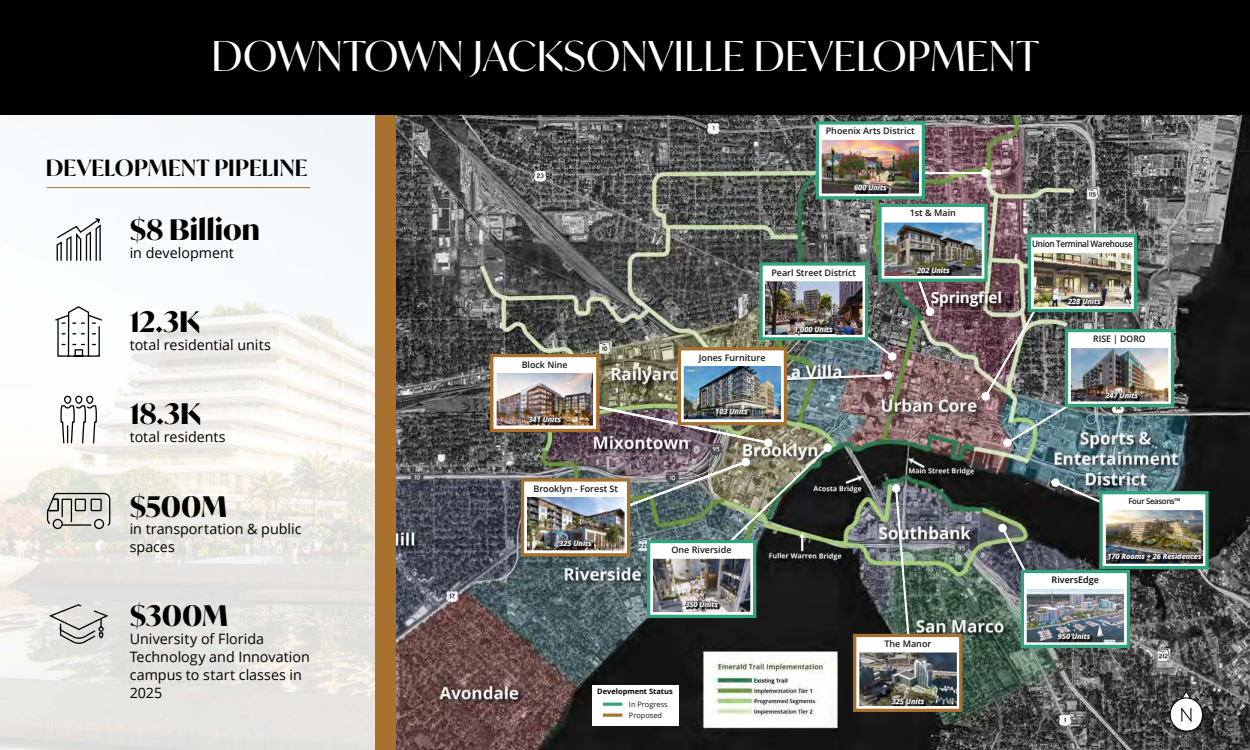
<style>
.page{position:relative;width:1250px;height:750px;background:#fff}
.page>*{position:absolute;margin:0;border:0;box-sizing:border-box;transform-origin:0 0}
.t1{font:41.25px "Ivy Mode";letter-spacing:.01em;color:#fff}
.t2{font:700 28.38px "Ivy Mode";letter-spacing:-.005em;color:#000}
.t3{font:600 22.5px "Ivy Mode";letter-spacing:.005em;color:#000}
.t4{font:700 15.25px "Open Sans";letter-spacing:-.01em;color:#fff}
.t5{font:14.25px/17.9px "Open Sans";color:#000}
.t6{font:600 9px "Open Sans";color:#171618}
.t7{font:600 9px "Open Sans";letter-spacing:-.04em;color:#171618;scale:.91 1}
.t8{font:600 9px "Open Sans";color:#000}
.t9{font:600 9px "Open Sans";color:#171618;scale:.96 1}
.t10{font:600 8.88px "Open Sans";color:#171618}
.t11{font:600 8.12px "Open Sans";letter-spacing:-.04em;color:#171618;scale:.96 1}
.t12{font:italic 700 7.38px "Open Sans";color:#fff}
.t13{font:7.38px/11px "Open Sans";color:#171618}
.t14{font:700 7.38px "Open Sans";color:#000}
</style>
<div class="page">
<img style="left:0;top:114px;width:375px;height:636px">
<img style="left:396px;top:114px;width:854px;height:636px">
<hr style="left:923px;top:172px;width:62px;height:2px;background:#fff">
<div style="left:981px;top:169px;width:9px;height:8px;background:#fff;border-radius:50%"></div>
<div style="left:818px;top:124px;width:104px;height:14px;background:#fff"></div>
<div style="left:881px;top:206px;width:104px;height:14px;background:#fff"></div>
<img style="left:820px;top:138px;width:101px;height:57px">
<div style="left:878px;top:204px;width:110px;height:78px;border:3px solid #31a47d"></div>
<div style="left:816px;top:121px;width:109px;height:78px;border:3px solid #31a47d"></div>
<div style="left:490px;top:354px;width:109px;height:78px;border:3px solid #a8712e"></div>
<img style="left:493px;top:219px;width:714px;height:513px">
<div style="left:375px;top:105px;width:21px;height:645px;background:#a8712e"></div>
<div style="left:0;top:0;width:1250px;height:114px;background:#000"></div>
<svg style="left:55px;top:217px;width:46px;height:45px"></svg>
<svg style="left:54px;top:305px;width:50px;height:52px"></svg>
<svg style="left:61px;top:395px;width:36px;height:50px"></svg>
<svg style="left:46px;top:492px;width:65px;height:38px;background:#b9b8b2"></svg>
<svg style="left:47px;top:604px;width:63px;height:40px;background:#c8c8c5"></svg>
<hr style="left:47px;top:187px;width:263px;height:1px;background:#a8712e">
<h1 class="t1" style="left:212px;top:28px;width:829px">DOWNTOWN JACKSONVILLE DEVELOPMENT</h1>
<h3 class="t3" style="left:46px;top:152px;width:264px">DEVELOPMENT PIPELINE</h3>
<h2 class="t2" style="left:130px;top:211px;width:132px">$8 Billion</h2>
<p class="t5" style="left:130px;top:244px;width:106px">in development</p>
<h2 class="t2" style="left:130px;top:303px;width:72px">12.3K</h2>
<p class="t5" style="left:130px;top:336px;width:143px">total residential units</p>
<h2 class="t2" style="left:130px;top:395px;width:73px">18.3K</h2>
<p class="t5" style="left:130px;top:428px;width:98px">total residents</p>
<h2 class="t2" style="left:130px;top:487px;width:99px">$500M</h2>
<p class="t5" style="left:130px;top:520px;width:173px">in transportation &amp; public spaces</p>
<h2 class="t2" style="left:130px;top:597px;width:100px">$300M</h2>
<p class="t5" style="left:130px;top:630px;width:182px">University of Florida<br>Technology and Innovation campus to start classes in<br>2025</p>
<p class="t6" style="left:826px;top:124px;width:90px">Phoenix Arts District</p>
<p class="t10" style="left:522px;top:359px;width:47px">Block Nine</p>
<p class="t12" style="left:529px;top:414px;width:34px">341 Units</p>
<p class="t6" style="left:533px;top:482px;width:86px">Brooklyn - Forest St</p>
<p class="t12" style="left:559px;top:538px;width:34px">325 Units</p>
<p class="t12" style="left:854px;top:183px;width:34px">600 Units</p>
<p class="t6" style="left:771px;top:266px;width:86px">Pearl Street District</p>
<p class="t6" style="left:699px;top:351px;width:68px">Jones Furniture</p>
<p class="t12" style="left:715px;top:406px;width:34px">103 Units</p>
<p class="t12" style="left:794px;top:324px;width:40px">1,000 Units</p>
<p class="t6" style="left:910px;top:207px;width:48px">1st &amp; Main</p>
<p class="t12" style="left:917px;top:265px;width:34px">202 Units</p>
<p class="t4" style="left:931px;top:287px;width:73px">Springfiel</p>
<p class="t6" style="left:671px;top:544px;width:62px">One Riverside</p>
<p class="t12" style="left:685px;top:599px;width:34px">350 Units</p>
<p class="t6" style="left:884px;top:638px;width:48px">The Manor</p>
<p class="t14" style="left:597px;top:687px;width:77px">Development Status</p>
<p class="t13" style="left:629px;top:698px;width:40px">In Progress<br>Proposed</p>
<p class="t12" style="left:892px;top:696px;width:34px">325 Units</p>
<p class="t7" style="left:1032px;top:238px;width:112px">Union Terminal Warehouse</p>
<p class="t12" style="left:1068px;top:296px;width:34px">228 Units</p>
<p class="t9" style="left:1093px;top:333px;width:56px">RISE | DORO</p>
<p class="t12" style="left:1105px;top:390px;width:34px">247 Units</p>
<p class="t11" style="left:1128px;top:495px;width:56px">Four Seasons™</p>
<p class="t8" style="left:1052px;top:574px;width:49px">RiversEdge</p>
<p class="t12" style="left:1107px;top:551px;width:96px">170 Rooms + 26 Residences</p>
<p class="t12" style="left:1058px;top:631px;width:34px">950 Units</p>
</div>
